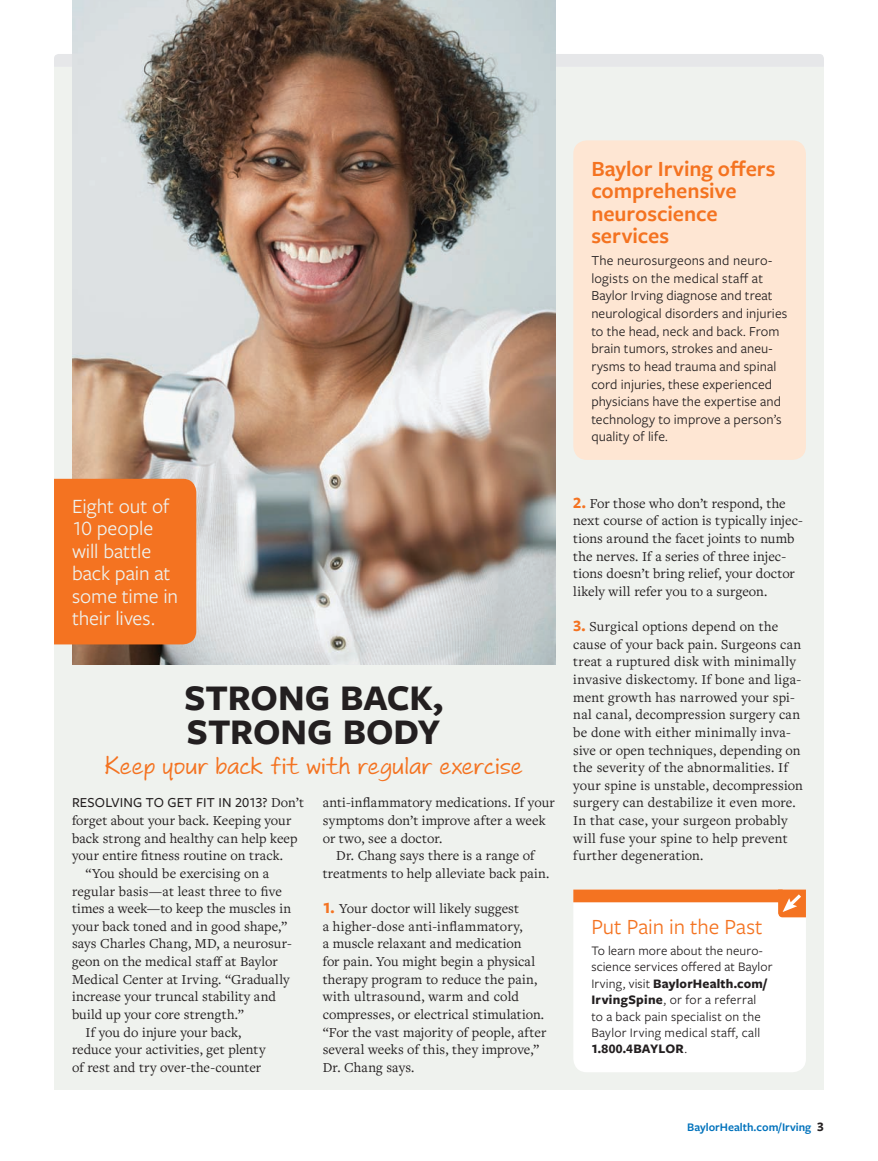
<style>
.page{position:relative;width:878px;height:1161px;background:#fff}
.page>*{position:absolute;margin:0;border:0;box-sizing:border-box;transform-origin:0 0}
.t1{font:700 37.5px/33.8px "Freight Sans Pro";color:#231f20}
.t2{font:24px "Andrea's Hand Upright";letter-spacing:-.01em;color:#f47321}
.t3{font:600 22.5px/22.5px "Freight Sans Pro";letter-spacing:-.005em;color:#f47321}
.t4{font:22.5px "Freight Sans Pro";letter-spacing:-.005em;color:#f47321}
.t5{font:21px/22.5px "Freight Sans Pro";letter-spacing:-.005em;color:#eff2ee}
.t6{font:14.25px/17.7px "Freight Text Pro";letter-spacing:.01em;color:#231f20}
.t7{font:14.25px/17.7px "Freight Sans Pro";letter-spacing:.005em;color:#231f20}
.t8{font:500 14.25px "Freight Sans Pro";letter-spacing:.01em;color:#231f20}
.t9{font:13.5px/16.5px "Freight Sans Pro";letter-spacing:.015em;color:#231f20}
.t10{font:600 12px "Freight Sans Pro";color:#0072bc}
.s1{font-family:"Freight Sans Pro";font-weight:700;font-size:16.5px;color:#f47321}
.s2{font-family:"Freight Text Pro";font-weight:400}
.s3{font-weight:700}
.s4{font-weight:700;font-size:13.5px;color:#231f20}
</style>
<div class="page">
<div style="left:54px;top:67px;width:770px;height:1022px;background:#eff2ee"></div>
<div style="left:54px;top:54px;width:770px;height:13px;background:#e6e7e9"></div>
<img style="left:72px;top:0;width:483px;height:664px">
<div style="left:573px;top:140px;width:233px;height:320px;background:#fee6d3;border-radius:14px"></div>
<div style="left:573px;top:902px;width:233px;height:170px;background:#fff"></div>
<div style="left:573px;top:890px;width:209px;height:12px;background:#f47321"></div>
<svg style="left:778px;top:890px;width:28px;height:27px"></svg>
<div style="left:54px;top:479px;width:142px;height:165px;background:#f47321"></div>
<p class="t3" style="left:591px;top:156px;width:186px">Baylor Irving offers comprehensive neuroscience services</p>
<p class="t7" style="left:591px;top:251px;width:197px">The neurosurgeons and neuro&shy;logists on the medical staff at<br>Baylor Irving diagnose and treat neurological disorders and injuries to the head, neck and back. From brain tumors, strokes and aneu&shy;rysms to head trauma and spinal cord injuries, these experienced physicians have the expertise and technology to improve a person’s quality of life.</p>
<p class="t5" style="left:72px;top:494px;width:108px">Eight out of<br>10 people will battle back pain at some time in their lives.</p>
<p class="t6" style="left:573px;top:494px;width:231px"><span class="s1">2.</span> For those who don’t respond, the next course of action is typically injec&shy;tions around the facet joints to numb the nerves. If a series of three injec&shy;tions doesn’t bring relief, your doctor likely will refer you to a surgeon.</p>
<p class="t6" style="left:573px;top:617px;width:231px"><span class="s1">3.</span> Surgical options depend on the cause of your back pain. Surgeons can treat a ruptured disk with minimally invasive diskectomy. If bone and liga&shy;ment growth has narrowed your spi&shy;nal canal, decompression surgery can be done with either minimally inva&shy;sive or open techniques, depending on the severity of the abnormalities. If your spine is unstable, decompression surgery can destabilize it even more.<br>In that case, your surgeon probably will fuse your spine to help prevent further degeneration.</p>
<p class="t1" style="left:184px;top:680px;width:260px">Strong Back,<br>Strong Body</p>
<p class="t2" style="left:104px;top:751px;width:420px">Keep your back fit with regular exercise</p>
<p class="t6" style="left:323px;top:793px;width:233px">anti-inflammatory medications. If your</p>
<p class="t6" style="left:323px;top:811px;width:224px">symptoms don’t improve after a week</p>
<p class="t6" style="left:323px;top:829px;width:121px">or two, see a doctor.</p>
<p class="t6" style="left:336px;top:846px;width:200px">Dr. Chang says there is a range of</p>
<p class="t6" style="left:323px;top:864px;width:228px">treatments to help alleviate back pain.</p>
<p class="t6" style="left:323px;top:899px;width:225px"><span class="s1">1.</span> Your doctor will likely suggest<br>a higher-dose anti-inflammatory,<br>a muscle relaxant and medication<br>for pain. You might begin a physical therapy program to reduce the pain, with ultrasound, warm and cold compresses, or electrical stimulation. “For the vast majority of people, after several weeks of this, they improve,” Dr. Chang says.</p>
<p class="t8" style="left:72px;top:793px;width:233px">RESOLVING TO GET FIT IN 2013? <span class="s2">Don’t</span></p>
<p class="t6" style="left:72px;top:811px;width:221px">forget about your back. Keeping your</p>
<p class="t6" style="left:72px;top:829px;width:227px">back strong and healthy can help keep</p>
<p class="t6" style="left:72px;top:846px;width:212px">your entire fitness routine on track.</p>
<p class="t6" style="left:85px;top:864px;width:185px">“You should be exercising on a</p>
<p class="t6" style="left:72px;top:882px;width:211px">regular basis—at least three to five</p>
<p class="t6" style="left:72px;top:899px;width:220px">times a week—to keep the muscles in</p>
<p class="t6" style="left:72px;top:917px;width:216px">your back toned and in good shape,”</p>
<p class="t6" style="left:72px;top:934px;width:221px">says Charles Chang, MD, a neurosur-</p>
<p class="t6" style="left:72px;top:952px;width:207px">geon on the medical staff at Baylor</p>
<p class="t6" style="left:72px;top:970px;width:219px">Medical Center at Irving. “Gradually</p>
<p class="t6" style="left:72px;top:987px;width:205px">increase your truncal stability and</p>
<p class="t6" style="left:72px;top:1005px;width:173px">build up your core strength.”</p>
<p class="t6" style="left:85px;top:1023px;width:157px">If you do injure your back,</p>
<p class="t6" style="left:72px;top:1040px;width:195px">reduce your activities, get plenty</p>
<p class="t6" style="left:72px;top:1058px;width:191px">of rest and try over-the-counter</p>
<p class="t4" style="left:591px;top:911px;width:173px">Put Pain in the Past</p>
<p class="t9" style="left:591px;top:941px;width:183px">To learn more about the neuro&shy;science services offered at Baylor<br>Irving, visit <span class="s3">BaylorHealth.com/<br>IrvingSpine</span>, or for a referral<br>to a back pain specialist on the<br>Baylor Irving medical staff, call<br><span class="s3">1.800.4BayLor</span>.</p>
<p class="t10" style="left:687px;top:1119px;width:138px">BaylorHealth.com/Irving <span class="s4">3</span></p>
</div>
